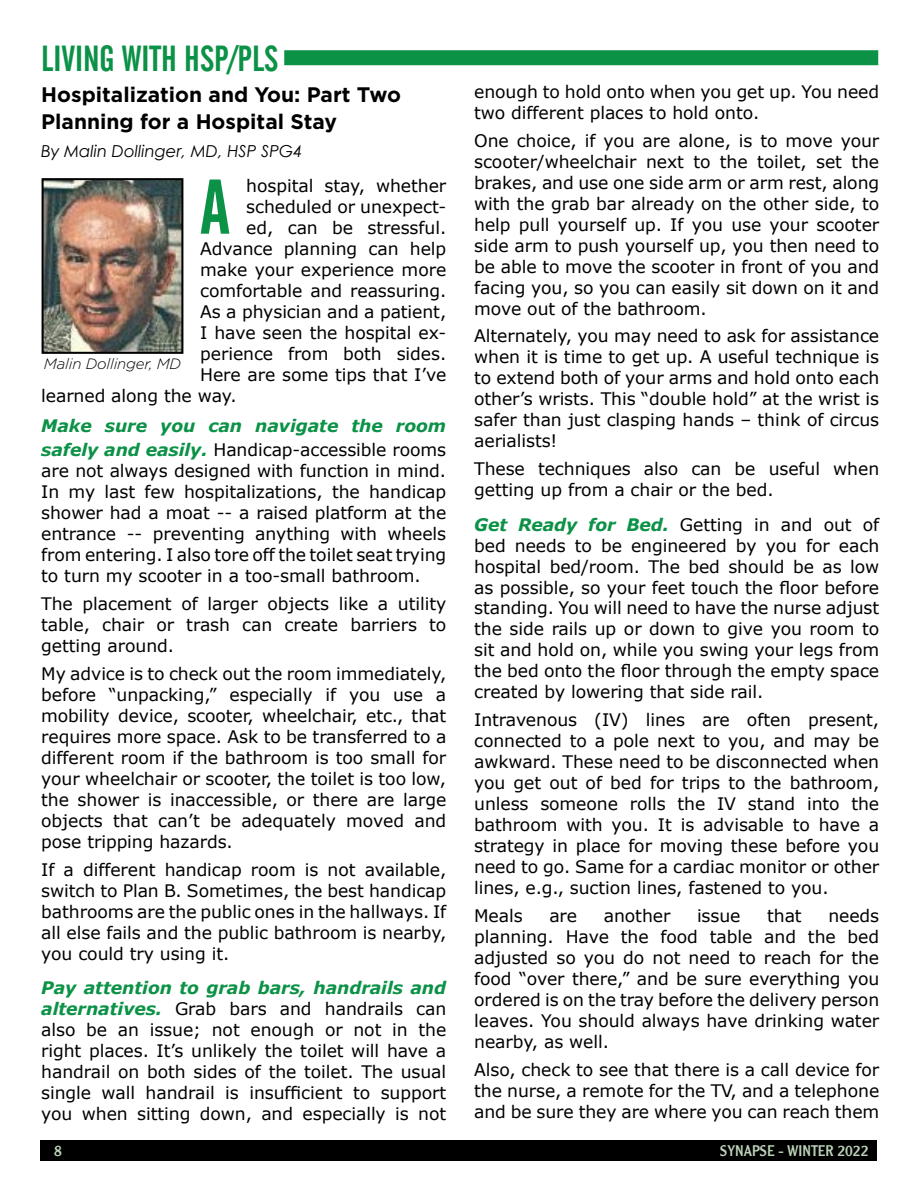
<style>
.page{position:relative;width:918px;height:1188px;background:#fff}
.page>*{position:absolute;margin:0;border:0;box-sizing:border-box;transform-origin:0 0}
.t1{font:76.8px "Alternate Gothic No 2 BT";color:#0b9246}
.t2{font:36px "Alternate Gothic No 2 BT";color:#0b9246}
.t3{font:700 21px/27.8px "Gotham";color:#000}
.t4{font:17.25px/21px "Verdana";letter-spacing:-.005em;color:#000;text-align:justify}
.t5{font:italic 700 17.25px/24px "Verdana";letter-spacing:-.005em;color:#0b9246}
.t6{font:italic 16.5px "Century Gothic";color:#000}
.t7{font:15px "Clearface Gothic LT";color:#bbd2b8}
.t8{font:italic 300 15px "Gotham";letter-spacing:-.01em;color:#000}
.s1{font-weight:400;font-style:normal;color:#000}
.s2{font-weight:700;font-style:italic;color:#0b9246}
</style>
<div class="page">
<div style="left:40px;top:1141px;width:838px;height:20px;background:#000"></div>
<div style="left:284px;top:50px;width:594px;height:15px;background:#0b9246"></div>
<img style="left:45px;top:181px;width:135px;height:170px">
<div style="left:42px;top:178px;width:141px;height:176px;border:2px solid #000"></div>
<h2 class="t2" style="left:41px;top:39px;width:239px">LIVING WITH HSP/PLS</h2>
<p class="t3" style="left:41px;top:80px;width:361px">Hospitalization and You: Part Two<br>Planning for a Hospital Stay</p>
<p class="t6" style="left:41px;top:141px;width:263px">By Malin Dollinger, MD, HSP SPG4</p>
<h1 class="t1" style="left:200px;top:164px;width:31px">A</h1>
<p class="t4" style="left:246px;top:175px;width:202px">hospital stay, whether</p>
<p class="t4" style="left:246px;top:196px;width:202px">scheduled or unexpect-</p>
<p class="t4" style="left:246px;top:217px;width:202px">ed, can be stressful.</p>
<p class="t4" style="left:200px;top:238px;width:248px">Advance planning can help</p>
<p class="t4" style="left:200px;top:259px;width:248px">make your experience more</p>
<p class="t4" style="left:200px;top:280px;width:248px">comfortable and reassuring.</p>
<p class="t4" style="left:200px;top:301px;width:248px">As a physician and a patient,</p>
<p class="t4" style="left:200px;top:322px;width:248px">I have seen the hospital ex-</p>
<p class="t4" style="left:200px;top:343px;width:248px">perience from both sides.</p>
<p class="t4" style="left:200px;top:364px;width:248px">Here are some tips that I’ve</p>
<p class="t4" style="left:41px;top:385px;width:197px">learned along the way.</p>
<p class="t5" style="left:41px;top:414px;width:406px">Make sure you can navigate the room safely and easily. <span class="s1">Handicap-accessible rooms</span></p>
<p class="t4" style="left:41px;top:461px;width:407px">are not always designed with function in mind.<br>In my last few hospitalizations, the handicap shower had a moat -- a raised platform at the entrance -- preventing anything with wheels from entering. I also tore off the toilet seat trying to turn my scooter in a too-small bathroom.</p>
<p class="t4" style="left:41px;top:594px;width:407px">The placement of larger objects like a utility table, chair or trash can create barriers to getting around.</p>
<p class="t4" style="left:41px;top:663px;width:407px">My advice is to check out the room immediately, before “unpacking,” especially if you use a mobility device, scooter, wheelchair, etc., that requires more space. Ask to be transferred to a different room if the bathroom is too small for your wheelchair or scooter, the toilet is too low, the shower is inaccessible, or there are large objects that can’t be adequately moved and pose tripping hazards.</p>
<p class="t4" style="left:41px;top:859px;width:407px">If a different handicap room is not available, switch to Plan B. Sometimes, the best handicap bathrooms are the public ones in the hallways. If all else fails and the public bathroom is nearby, you could try using it.</p>
<p class="t4" style="left:41px;top:978px;width:407px"><span class="s2">Pay attention to grab bars, handrails and alternatives.</span> Grab bars and handrails can also be an issue; not enough or not in the right places. It’s unlikely the toilet will have a handrail on both sides of the toilet. The usual single wall handrail is insufficient to support you when sitting down, and especially is not</p>
<p class="t8" style="left:44px;top:354px;width:139px">Malin Dollinger, MD</p>
<p class="t4" style="left:474px;top:81px;width:407px">enough to hold onto when you get up. You need two different places to hold onto.</p>
<p class="t4" style="left:474px;top:130px;width:407px">One choice, if you are alone, is to move your scooter/wheelchair next to the toilet, set the brakes, and use one side arm or arm rest, along with the grab bar already on the other side, to help pull yourself up. If you use your scooter side arm to push yourself up, you then need to be able to move the scooter in front of you and facing you, so you can easily sit down on it and move out of the bathroom.</p>
<p class="t4" style="left:474px;top:326px;width:407px">Alternately, you may need to ask for assistance when it is time to get up. A useful technique is to extend both of your arms and hold onto each other’s wrists. This “double hold” at the wrist is safer than just clasping hands – think of circus aerialists!</p>
<p class="t4" style="left:474px;top:459px;width:407px">These techniques also can be useful when getting up from a chair or the bed.</p>
<p class="t4" style="left:474px;top:514px;width:407px"><span class="s2">Get Ready for Bed.</span> Getting in and out of bed needs to be engineered by you for each hospital bed/room. The bed should be as low as possible, so your feet touch the floor before standing. You will need to have the nurse adjust the side rails up or down to give you room to sit and hold on, while you swing your legs from the bed onto the floor through the empty space created by lowering that side rail.</p>
<p class="t4" style="left:474px;top:710px;width:407px">Intravenous (IV) lines are often present, connected to a pole next to you, and may be awkward. These need to be disconnected when you get out of bed for trips to the bathroom, unless someone rolls the IV stand into the bathroom with you. It is advisable to have a strategy in place for moving these before you need to go. Same for a cardiac monitor or other lines, e.g., suction lines, fastened to you.</p>
<p class="t4" style="left:474px;top:905px;width:50px">Meals</p>
<p class="t4" style="left:549px;top:905px;width:29px">are</p>
<p class="t4" style="left:604px;top:905px;width:68px">another</p>
<p class="t4" style="left:697px;top:905px;width:45px">issue</p>
<p class="t4" style="left:767px;top:905px;width:36px">that</p>
<p class="t4" style="left:474px;top:905px;width:407px;text-indent:354px">needs planning. Have the food table and the bed adjusted so you do not need to reach for the food “over there,” and be sure everything you ordered is on the tray before the delivery person leaves. You should always have drinking water nearby, as well.</p>
<p class="t4" style="left:474px;top:1059px;width:407px">Also, check to see that there is a call device for the nurse, a remote for the TV, and a telephone and be sure they are where you can reach them</p>
<p class="t7" style="left:54px;top:1141px;width:9px">8</p>
<p class="t7" style="left:720px;top:1141px;width:150px">SYNAPSE - WINTER 2022</p>
</div>
